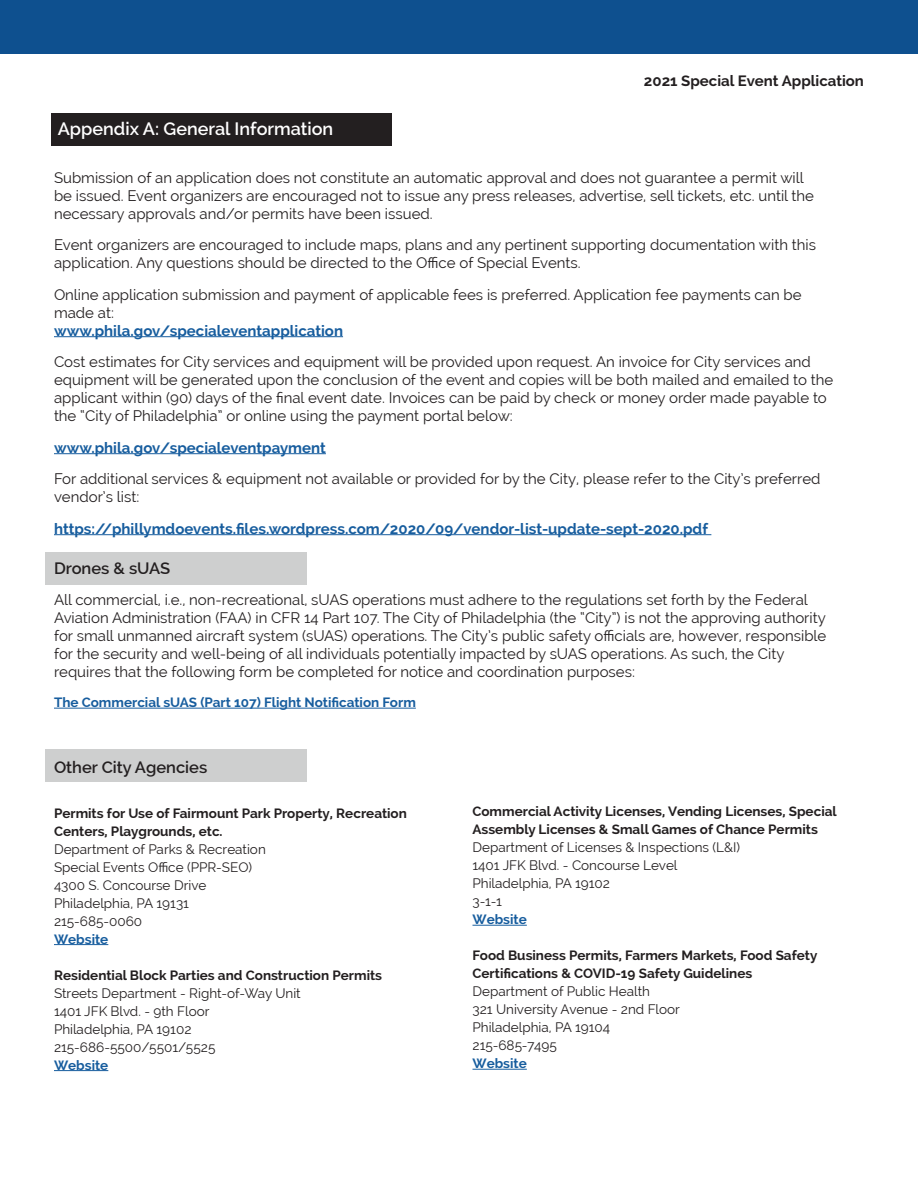
<style>
.page{position:relative;width:918px;height:1188px;background:#fff}
.page>*{position:absolute;margin:0;border:0;box-sizing:border-box;transform-origin:0 0}
.t1{font:600 18px "Raleway";color:#fff}
.t2{font:600 16.5px "Raleway";color:#231f20}
.t3{font:15px/18px "Raleway";color:#231f20}
.t4{font:700 15px "Raleway";color:#175d9e}
.t5{font:700 15px "Raleway";color:#231f20}
.t6{font:13.5px "Raleway";color:#231f20}
.t7{font:700 13.5px/18px "Raleway";color:#231f20}
.t8{font:700 13.5px "Raleway";color:#175d9e}
.s1{font-weight:700;color:#175d9e}
.s2{font-weight:400}
</style>
<div class="page">
<div style="left:45px;top:552px;width:262px;height:33px;background:#cecfcf"></div>
<hr style="left:54px;top:336px;width:289px;height:1px;background:#175d9e">
<hr style="left:54px;top:453px;width:272px;height:1px;background:#175d9e">
<hr style="left:54px;top:534px;width:657px;height:1px;background:#175d9e">
<hr style="left:54px;top:708px;width:362px;height:1px;background:#175d9e">
<div style="left:45px;top:750px;width:262px;height:32px;background:#cecfcf"></div>
<div style="left:52px;top:113px;width:340px;height:32px;background:#231f20"></div>
<div style="left:0;top:0;width:918px;height:54px;background:#0e508f"></div>
<hr style="left:54px;top:944px;width:54px;height:1px;background:#175d9e">
<hr style="left:54px;top:1070px;width:54px;height:1px;background:#175d9e">
<hr style="left:472px;top:925px;width:55px;height:1px;background:#175d9e">
<hr style="left:472px;top:1069px;width:55px;height:1px;background:#175d9e">
<p class="t1" style="left:58px;top:118px;width:277px">Appendix A: General Information</p>
<p class="t5" style="left:644px;top:73px;width:222px">2021 Special Event Application</p>
<p class="t3" style="left:54px;top:168px;width:762px">Submission of an application does not constitute an automatic approval and does not guarantee a permit will be issued. Event organizers are encouraged not to issue any press releases, advertise, sell tickets, etc. until the necessary approvals and/or permits have been issued.</p>
<p class="t3" style="left:54px;top:236px;width:764px">Event organizers are encouraged to include maps, plans and any pertinent supporting documentation with this application. Any questions should be directed to the Office of Special Events.</p>
<p class="t3" style="left:54px;top:285px;width:749px">Online application submission and payment of applicable fees is preferred. Application fee payments can be made at:<br><span class="s1">www.phila.gov/specialeventapplication</span></p>
<p class="t3" style="left:54px;top:353px;width:781px">Cost estimates for City services and equipment will be provided upon request. An invoice for City services and equipment will be generated upon the conclusion of the event and copies will be both mailed and emailed to the applicant within (90) days of the final event date. Invoices can be paid by check or money order made payable to the “City of Philadelphia” or online using the payment portal below:</p>
<p class="t4" style="left:54px;top:439px;width:273px">www.phila.gov/specialeventpayment</p>
<p class="t3" style="left:54px;top:470px;width:768px">For additional services &amp; equipment not available or provided for by the City, please refer to the City’s preferred vendor’s list:</p>
<p class="t4" style="left:54px;top:520px;width:656px">https://phillymdoevents.files.wordpress.com/2020/09/vendor-list-update-sept-2020.pdf</p>
<p class="t2" style="left:54px;top:558px;width:118px">Drones &amp; sUAS</p>
<p class="t3" style="left:54px;top:591px;width:774px">All commercial, i.e., non-recreational, sUAS operations must adhere to the regulations set forth by the Federal Aviation Administration (FAA) in CFR 14 Part 107. The City of Philadelphia (the “City”) is not the approving authority for small unmanned aircraft system (sUAS) operations. The City’s public safety officials are, however, responsible for the security and well-being of all individuals potentially impacted by sUAS operations. As such, the City requires that the following form be completed for notice and coordination purposes:</p>
<p class="t8" style="left:54px;top:695px;width:363px">The Commercial sUAS (Part 107) Flight Notification Form</p>
<p class="t2" style="left:54px;top:757px;width:155px">Other City Agencies</p>
<p class="t7" style="left:54px;top:804px;width:354px">Permits for Use of Fairmount Park Property, Recreation<br>Centers, Playgrounds, etc.</p>
<p class="t6" style="left:54px;top:841px;width:213px">Department of Parks &amp; Recreation</p>
<p class="t6" style="left:54px;top:859px;width:200px">Special Events Office (PPR-SEO)</p>
<p class="t6" style="left:54px;top:877px;width:154px">4300 S. Concourse Drive</p>
<p class="t6" style="left:54px;top:895px;width:137px">Philadelphia, PA 19131</p>
<p class="t6" style="left:54px;top:913px;width:90px">215-685-0060</p>
<p class="t8" style="left:54px;top:931px;width:56px">Website</p>
<p class="t7" style="left:54px;top:966px;width:330px">Residential Block Parties and Construction Permits</p>
<p class="t6" style="left:54px;top:985px;width:248px">Streets Department - Right-of-Way Unit</p>
<p class="t6" style="left:54px;top:1003px;width:157px">1401 JFK Blvd. - 9th Floor</p>
<p class="t6" style="left:54px;top:1021px;width:139px">Philadelphia, PA 19102</p>
<p class="t6" style="left:54px;top:1039px;width:163px">215-686-5500/5501/5525</p>
<p class="t8" style="left:54px;top:1057px;width:56px">Website</p>
<p class="t7" style="left:472px;top:803px;width:366px">Commercial Activity Licenses, Vending Licenses, Special<br>Assembly Licenses &amp; Small Games of Chance Permits<br><span class="s2">Department of Licenses &amp; Inspections (L&amp;I)</span></p>
<p class="t6" style="left:472px;top:858px;width:207px">1401 JFK Blvd. - Concourse Level</p>
<p class="t6" style="left:472px;top:876px;width:139px">Philadelphia, PA 19102</p>
<p class="t6" style="left:472px;top:894px;width:31px">3-1-1</p>
<p class="t8" style="left:472px;top:912px;width:56px">Website</p>
<p class="t7" style="left:472px;top:947px;width:346px">Food Business Permits, Farmers Markets, Food Safety<br>Certifications &amp; COVID-19 Safety Guidelines</p>
<p class="t6" style="left:472px;top:984px;width:179px">Department of Public Health</p>
<p class="t6" style="left:472px;top:1002px;width:209px">321 University Avenue - 2nd Floor</p>
<p class="t6" style="left:472px;top:1020px;width:139px">Philadelphia, PA 19104</p>
<p class="t6" style="left:472px;top:1038px;width:86px">215-685-7495</p>
<p class="t8" style="left:472px;top:1056px;width:56px">Website</p>
</div>
